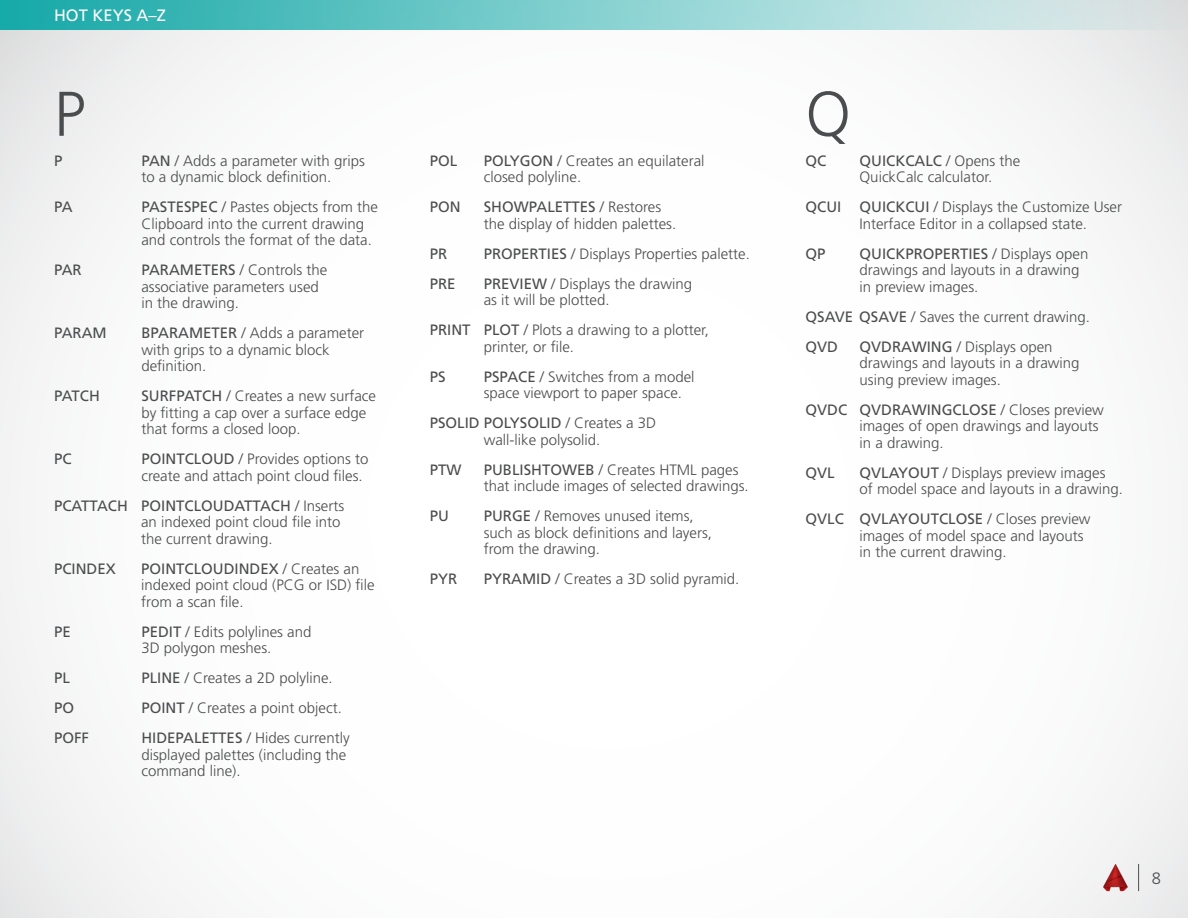
<style>
.page{position:relative;width:1188px;height:918px;background:#fff}
.page>*{position:absolute;margin:0;border:0;box-sizing:border-box;transform-origin:0 0}
.Letter_Headers{font:300 63px "Frutiger";color:#4b4c4d}
.t1{font:16.5px "Frutiger";color:#fff}
.t2{font:300 16.5px "Frutiger";color:#4b4c4d}
.Body_Copy{font:300 15px/16.5px "Frutiger";color:#4b4c4d}
.Body_Copy-2{font:15px "Frutiger";color:#4b4c4d}
.s1{font-weight:400}
</style>
<div class="page">
<img style="left:1103px;top:863px;width:26px;height:30px">
<img style="left:1137px;top:863px;width:3px;height:30px">
<div style="left:0;top:0;width:1188px;height:29px;background:linear-gradient(to right,#19adac,#edeeef)"></div>
<p class="t1" style="left:54px;top:6px;width:113px">HOT KEYS A–Z</p>
<p class="Letter_Headers" style="left:54px;top:78px;width:33px">P</p>
<p class="Body_Copy-2" style="left:54px;top:152px;width:10px">P</p>
<p class="Body_Copy" style="left:141px;top:152px;width:225px"><span class="s1">PAN</span> / Adds a parameter with grips to a dynamic block definition.</p>
<p class="Body_Copy-2" style="left:54px;top:198px;width:20px">PA</p>
<p class="Body_Copy" style="left:141px;top:199px;width:238px"><span class="s1">PASTESPEC</span> / Pastes objects from the<br>Clipboard into the current drawing and controls the format of the data.</p>
<p class="Body_Copy-2" style="left:54px;top:261px;width:29px">PAR</p>
<p class="Body_Copy" style="left:141px;top:262px;width:187px"><span class="s1">PARAMETERS</span> / Controls the associative parameters used in the drawing.</p>
<p class="Body_Copy-2" style="left:54px;top:324px;width:54px">PARAM</p>
<p class="Body_Copy" style="left:141px;top:325px;width:224px"><span class="s1">BPARAMETER</span> / Adds a parameter with grips to a dynamic block definition.</p>
<p class="Body_Copy-2" style="left:54px;top:387px;width:47px">PATCH</p>
<p class="Body_Copy" style="left:141px;top:388px;width:236px"><span class="s1">SURFPATCH</span> / Creates a new surface by fitting a cap over a surface edge that forms a closed loop.</p>
<p class="Body_Copy-2" style="left:54px;top:450px;width:19px">PC</p>
<p class="Body_Copy" style="left:141px;top:451px;width:229px"><span class="s1">POINTCLOUD</span> / Provides options to create and attach point cloud files.</p>
<p class="Body_Copy" style="left:141px;top:497px;width:205px;text-indent:-87px"><span class="s1">PCATTACH POINTCLOUDATTACH</span> / Inserts an indexed point cloud file into the current drawing.</p>
<p class="Body_Copy-2" style="left:54px;top:560px;width:63px">PCINDEX</p>
<p class="Body_Copy" style="left:141px;top:560px;width:235px"><span class="s1">POINTCLOUDINDEX</span> / Creates an indexed point cloud (PCG or ISD) file from a scan file.</p>
<p class="Body_Copy-2" style="left:54px;top:623px;width:18px">PE</p>
<p class="Body_Copy" style="left:141px;top:623px;width:172px"><span class="s1">PEDIT</span> / Edits polylines and<br>3D polygon meshes.</p>
<p class="Body_Copy-2" style="left:54px;top:669px;width:17px">PL</p>
<p class="Body_Copy" style="left:141px;top:670px;width:193px"><span class="s1">PLINE</span> / Creates a 2D polyline.</p>
<p class="Body_Copy-2" style="left:54px;top:699px;width:22px">PO</p>
<p class="Body_Copy" style="left:141px;top:700px;width:202px"><span class="s1">POINT</span> / Creates a point object.</p>
<p class="Body_Copy-2" style="left:54px;top:729px;width:37px">POFF</p>
<p class="Body_Copy" style="left:141px;top:730px;width:210px"><span class="s1">HIDEPALETTES</span> / Hides currently displayed palettes (including the command line).</p>
<p class="Body_Copy-2" style="left:430px;top:152px;width:29px">POL</p>
<p class="Body_Copy" style="left:484px;top:152px;width:222px"><span class="s1">POLYGON</span> / Creates an equilateral closed polyline.</p>
<p class="Body_Copy-2" style="left:430px;top:198px;width:32px">PON</p>
<p class="Body_Copy" style="left:484px;top:199px;width:194px"><span class="s1">SHOWPALETTES</span> / Restores the display of hidden palettes.</p>
<p class="Body_Copy-2" style="left:430px;top:245px;width:19px">PR</p>
<p class="Body_Copy" style="left:484px;top:245px;width:268px"><span class="s1">PROPERTIES</span> / Displays Properties palette.</p>
<p class="Body_Copy-2" style="left:430px;top:275px;width:27px">PRE</p>
<p class="Body_Copy" style="left:484px;top:275px;width:210px"><span class="s1">PREVIEW</span> / Displays the drawing as it will be plotted.</p>
<p class="Body_Copy" style="left:484px;top:322px;width:227px;text-indent:-54px"><span class="s1">PRINT PLOT</span> / Plots a drawing to a plotter, printer, or file.</p>
<p class="Body_Copy-2" style="left:430px;top:368px;width:17px">PS</p>
<p class="Body_Copy" style="left:484px;top:368px;width:212px"><span class="s1">PSPACE</span> / Switches from a model space viewport to paper space.</p>
<p class="Body_Copy" style="left:430px;top:415px;width:228px;text-align:center"><span class="s1">PSOLID POLYSOLID</span> / Creates a 3D wall-like polysolid.</p>
<p class="Body_Copy-2" style="left:430px;top:461px;width:33px">PTW</p>
<p class="Body_Copy" style="left:484px;top:461px;width:267px"><span class="s1">PUBLISHTOWEB</span> / Creates HTML pages that include images of selected drawings.</p>
<p class="Body_Copy-2" style="left:430px;top:507px;width:21px">PU</p>
<p class="Body_Copy" style="left:484px;top:508px;width:230px"><span class="s1">PURGE</span> / Removes unused items, such as block definitions and layers, from the drawing.</p>
<p class="Body_Copy-2" style="left:430px;top:570px;width:29px">PYR</p>
<p class="Body_Copy" style="left:484px;top:571px;width:257px"><span class="s1">PYRAMID</span> / Creates a 3D solid pyramid.</p>
<p class="Letter_Headers" style="left:806px;top:78px;width:47px">Q</p>
<p class="Body_Copy-2" style="left:806px;top:152px;width:22px">QC</p>
<p class="Body_Copy" style="left:860px;top:152px;width:162px"><span class="s1">QUICKCALC</span> / Opens the<br>QuickCalc calculator.</p>
<p class="Body_Copy" style="left:860px;top:199px;width:264px;text-indent:-54px"><span class="s1">QCUI QUICKCUI</span> / Displays the Customize User<br>Interface Editor in a collapsed state.</p>
<p class="Body_Copy-2" style="left:806px;top:245px;width:22px">QP</p>
<p class="Body_Copy" style="left:860px;top:245px;width:230px"><span class="s1">QUICKPROPERTIES</span> / Displays open drawings and layouts in a drawing in preview images.</p>
<p class="Body_Copy" style="left:806px;top:308px;width:286px"><span class="s1">QSAVE QSAVE</span> / Saves the current drawing.</p>
<p class="Body_Copy-2" style="left:806px;top:338px;width:34px">QVD</p>
<p class="Body_Copy" style="left:860px;top:338px;width:222px"><span class="s1">QVDRAWING</span> / Displays open drawings and layouts in a drawing using preview images.</p>
<p class="Body_Copy" style="left:860px;top:401px;width:246px;text-indent:-54px"><span class="s1">QVDC QVDRAWINGCLOSE</span> / Closes preview images of open drawings and layouts in a drawing.</p>
<p class="Body_Copy-2" style="left:806px;top:464px;width:31px">QVL</p>
<p class="Body_Copy" style="left:860px;top:464px;width:265px"><span class="s1">QVLAYOUT</span> / Displays preview images<br>of model space and layouts in a drawing.</p>
<p class="Body_Copy" style="left:860px;top:511px;width:233px;text-indent:-54px"><span class="s1">QVLC QVLAYOUTCLOSE</span> / Closes preview images of model space and layouts in the current drawing.</p>
<p class="t2" style="left:1152px;top:869px;width:11px">8</p>
</div>
